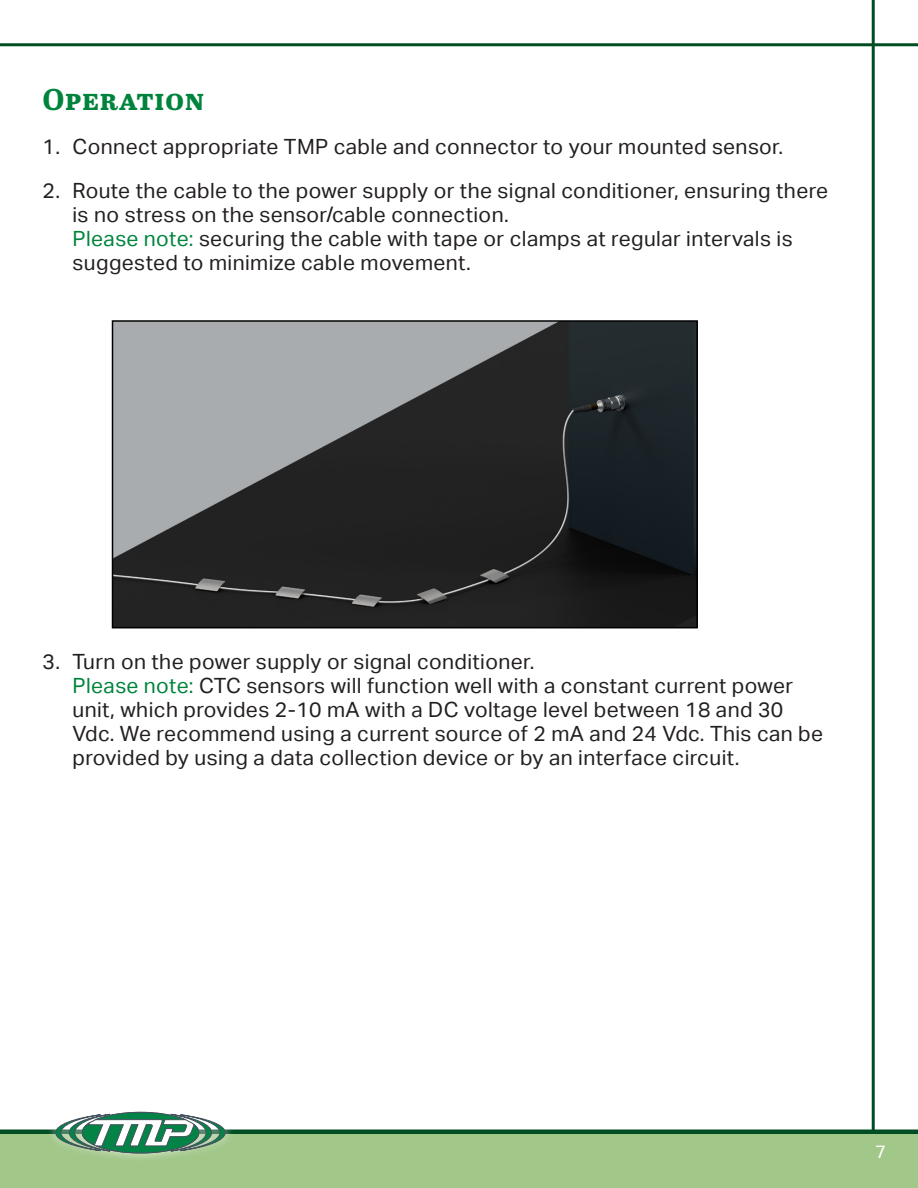
<style>
.page{position:relative;width:918px;height:1188px;background:#fff}
.page>*{position:absolute;margin:0;border:0;box-sizing:border-box;transform-origin:0 0}
.Heading{font:700 30px "Abril Text";letter-spacing:.02em;color:#00843d}
.t1{font:21px/24px "Aktiv Grotesk";letter-spacing:.02em;color:#231f20}
.t2{font:18px "Aktiv Grotesk";color:#fff}
.s1{color:#00843d}
</style>
<div class="page">
<hr style="left:872px;top:0;width:3px;height:1188px;background:#004d23">
<div style="left:0;top:1134px;width:918px;height:54px;background:#a1c789"></div>
<hr style="left:0;top:1130px;width:918px;height:4px;background:#004d23">
<div style="left:46px;top:1102px;width:188px;height:61px;background:#fff;opacity:.75"></div>
<svg style="left:55px;top:1112px;width:170px;height:41px"></svg>
<hr style="left:0;top:43px;width:918px;height:3px;background:#004d23">
<img style="left:115px;top:323px;width:580px;height:302px">
<div style="left:112px;top:320px;width:586px;height:308px;border:2px solid #000"></div>
<p class="Heading" style="left:43px;top:77px;width:163px">Operation</p>
<p class="t1" style="left:43px;top:135px;width:740px">1. Connect appropriate TMP cable and connector to your mounted sensor.</p>
<p class="t1" style="left:73px;top:179px;width:757px;text-indent:-30px">2. Route the cable to the power supply or the signal conditioner, ensuring there is no stress on the sensor/cable connection.<br><span class="s1">Please note:</span> securing the cable with tape or clamps at regular intervals is suggested to minimize cable movement.</p>
<p class="t1" style="left:73px;top:650px;width:752px;text-indent:-30px">3. Turn on the power supply or signal conditioner.<br><span class="s1">Please note:</span> CTC sensors will function well with a constant current power unit, which provides 2-10 mA with a DC voltage level between 18 and 30<br>Vdc. We recommend using a current source of 2 mA and 24 Vdc. This can be provided by using a data collection device or by an interface circuit.</p>
<p class="t2" style="left:875px;top:1142px;width:12px">7</p>
</div>
